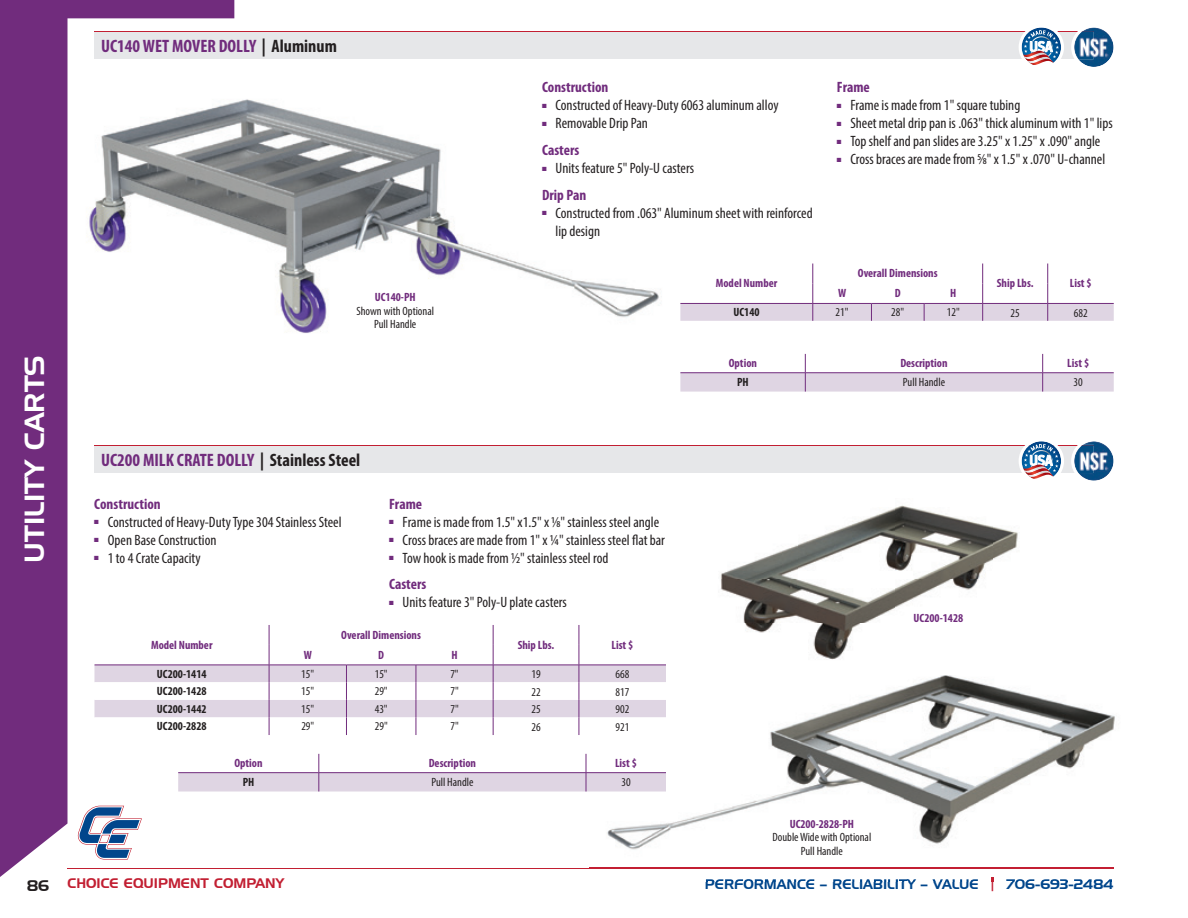
<style>
.page{position:relative;width:1188px;height:918px;background:#fff}
.page>*{position:absolute;margin:0;border:0;box-sizing:border-box;transform-origin:0 0}
.t1{font:27px "Handel Gothic BT";color:#fff}
.t2{font:700 condensed 18px "Myriad Pro";color:#712c7d}
.t3{font:condensed 15px/18px "Myriad Pro";color:#231f20}
.t4{font:700 condensed 15px "Myriad Pro";color:#712c7d}
.t5{font:15px "Handel Gothic BT";color:#231f20}
.t6{font:13.5px "Handel Gothic BT";color:#01468c}
.t7{font:13.5px "Handel Gothic BT";color:#c21f32}
.t8{font:700 condensed 12px "Myriad Pro";color:#712c7d}
.t9{font:condensed 12px/13.5px "Myriad Pro";color:#231f20;text-align:center}
.t10{font:700 condensed 12px "Myriad Pro";color:#231f20}
.s1{color:#231f20}
.s2{color:#c21f32}
</style>
<div class="page">
<hr style="left:68px;top:868px;width:1046px;height:1px;background:#c21f32">
<svg style="left:0;top:0;width:234px;height:877px"></svg>
<img style="left:590px;top:675px;width:525px;height:207px">
<img style="left:706px;top:879px;width:278px;height:3px">
<img style="left:996px;top:879px;width:117px;height:3px">
<img style="left:590px;top:868px;width:524px;height:1px">
<img style="left:720px;top:505px;width:298px;height:155px">
<div style="left:94px;top:31px;width:1000px;height:28px;background:#e6e7e9"></div>
<hr style="left:94px;top:31px;width:1000px;height:1px;background:#c21f32">
<img style="left:1075px;top:32px;width:7px;height:27px">
<svg style="left:1082px;top:28px;width:12px;height:4px"></svg>
<div style="left:1071px;top:24px;width:46px;height:46px;border:3px solid #fff;border-radius:50%"></div>
<div style="left:94px;top:445px;width:1000px;height:28px;background:#e6e7e9"></div>
<hr style="left:94px;top:445px;width:1000px;height:1px;background:#c21f32">
<svg style="left:1075px;top:442px;width:19px;height:14px"></svg>
<div style="left:1071px;top:438px;width:46px;height:46px;border:3px solid #fff;border-radius:50%"></div>
<img style="left:69px;top:82px;width:592px;height:268px">
<svg style="left:1023px;top:28px;width:37px;height:37px"></svg>
<div style="left:1019px;top:24px;width:45px;height:46px;border:3px solid #fff;border-radius:50%"></div>
<svg style="left:1022px;top:442px;width:38px;height:37px"></svg>
<div style="left:1019px;top:438px;width:45px;height:46px;border:3px solid #fff;border-radius:50%"></div>
<svg style="left:680px;top:264px;width:434px;height:57px"></svg>
<hr style="left:983px;top:303px;width:65px;height:1px;background:#712c7d">
<hr style="left:1048px;top:303px;width:66px;height:1px;background:#712c7d">
<svg style="left:680px;top:354px;width:434px;height:38px"></svg>
<svg style="left:178px;top:754px;width:488px;height:38px"></svg>
<svg style="left:94px;top:625px;width:572px;height:110px"></svg>
<hr style="left:493px;top:665px;width:86px;height:1px;background:#712c7d">
<hr style="left:579px;top:665px;width:87px;height:1px;background:#712c7d">
<svg style="left:542px;top:104px;width:4px;height:4px"></svg>
<svg style="left:542px;top:122px;width:4px;height:4px"></svg>
<svg style="left:542px;top:166px;width:4px;height:5px"></svg>
<svg style="left:542px;top:211px;width:4px;height:4px"></svg>
<svg style="left:95px;top:520px;width:4px;height:4px"></svg>
<svg style="left:95px;top:538px;width:4px;height:4px"></svg>
<svg style="left:95px;top:556px;width:4px;height:4px"></svg>
<h1 class="t1" style="left:18px;top:563px;width:209px;rotate:-90deg">UTILITY CARTS</h1>
<p class="t5" style="left:27px;top:877px;width:23px">86</p>
<p class="t2" style="left:101px;top:36px;width:237px">UC140 WET MOVER DOLLY <span class="s1">| Aluminum</span></p>
<p class="t8" style="left:375px;top:291px;width:42px">UC140-PH</p>
<p class="t9" style="left:356px;top:304px;width:79px">Shown with Optional<br>Pull Handle</p>
<p class="t2" style="left:101px;top:450px;width:261px">UC200 MILK CRATE DOLLY <span class="s1">| Stainless Steel</span></p>
<p class="t4" style="left:542px;top:79px;width:68px">Construction</p>
<p class="t3" style="left:556px;top:96px;width:224px">Constructed of Heavy-Duty 6063 aluminum alloy<br>Removable Drip Pan</p>
<p class="t4" style="left:542px;top:142px;width:39px">Casters</p>
<p class="t3" style="left:556px;top:159px;width:140px">Units feature 5" Poly-U casters</p>
<p class="t4" style="left:542px;top:186px;width:46px">Drip Pan</p>
<p class="t3" style="left:556px;top:203px;width:259px">Constructed from .063" Aluminum sheet with reinforced lip design</p>
<p class="t8" style="left:716px;top:277px;width:63px">Model Number</p>
<p class="t4" style="left:837px;top:79px;width:34px">Frame</p>
<p class="t3" style="left:850px;top:96px;width:264px">Frame is made from 1" square tubing<br>Sheet metal drip pan is .063" thick aluminum with 1" lips Top shelf and pan slides are 3.25" x 1.25" x .090" angle Cross braces are made from 5/8" x 1.5" x .070" U-channel</p>
<p class="t8" style="left:858px;top:267px;width:81px">Overall Dimensions</p>
<p class="t8" style="left:838px;top:287px;width:10px">W</p>
<p class="t8" style="left:895px;top:287px;width:7px">D</p>
<p class="t8" style="left:950px;top:287px;width:8px">H</p>
<p class="t8" style="left:997px;top:277px;width:38px">Ship Lbs.</p>
<p class="t8" style="left:1070px;top:277px;width:23px">List $</p>
<p class="t10" style="left:734px;top:305px;width:28px">UC140</p>
<p class="t9" style="left:836px;top:305px;width:14px">21"</p>
<p class="t9" style="left:891px;top:305px;width:14px">28"</p>
<p class="t9" style="left:947px;top:305px;width:14px">12"</p>
<p class="t9" style="left:1011px;top:306px;width:11px">25</p>
<p class="t9" style="left:1074px;top:306px;width:15px">682</p>
<p class="t8" style="left:729px;top:357px;width:30px">Option</p>
<p class="t8" style="left:900px;top:357px;width:49px">Description</p>
<p class="t8" style="left:1067px;top:357px;width:23px">List $</p>
<p class="t10" style="left:737px;top:376px;width:13px">PH</p>
<p class="t9" style="left:903px;top:375px;width:44px">Pull Handle</p>
<p class="t9" style="left:1074px;top:375px;width:11px">30</p>
<p class="t4" style="left:94px;top:495px;width:68px">Construction</p>
<p class="t3" style="left:108px;top:513px;width:235px">Constructed of Heavy-Duty Type 304 Stainless Steel<br>Open Base Construction<br>1 to 4 Crate Capacity</p>
<p class="t4" style="left:389px;top:495px;width:34px">Frame</p>
<p class="t3" style="left:403px;top:513px;width:264px">Frame is made from 1.5" x1.5" x 1/8" stainless steel angle<br>Cross braces are made from 1" x 1/4" stainless steel flat bar<br>Tow hook is made from 1/2" stainless steel rod</p>
<p class="t4" style="left:389px;top:576px;width:39px">Casters</p>
<p class="t3" style="left:403px;top:593px;width:166px">Units feature 3" Poly-U plate casters</p>
<p class="t8" style="left:151px;top:638px;width:63px">Model Number</p>
<p class="t8" style="left:341px;top:628px;width:81px">Overall Dimensions</p>
<p class="t8" style="left:304px;top:648px;width:10px">W</p>
<p class="t8" style="left:378px;top:648px;width:7px">D</p>
<p class="t8" style="left:451px;top:648px;width:8px">H</p>
<p class="t8" style="left:518px;top:638px;width:38px">Ship Lbs.</p>
<p class="t8" style="left:612px;top:638px;width:23px">List $</p>
<p class="t10" style="left:157px;top:667px;width:51px">UC200-1414</p>
<p class="t9" style="left:301px;top:667px;width:14px">15"</p>
<p class="t9" style="left:375px;top:667px;width:14px">15"</p>
<p class="t9" style="left:450px;top:667px;width:10px">7"</p>
<p class="t9" style="left:531px;top:667px;width:11px">19</p>
<p class="t9" style="left:616px;top:667px;width:15px">668</p>
<p class="t10" style="left:157px;top:684px;width:51px">UC200-1428</p>
<p class="t9" style="left:301px;top:684px;width:14px">15"</p>
<p class="t9" style="left:375px;top:684px;width:14px">29"</p>
<p class="t9" style="left:450px;top:684px;width:10px">7"</p>
<p class="t9" style="left:531px;top:685px;width:11px">22</p>
<p class="t9" style="left:616px;top:685px;width:15px">817</p>
<p class="t10" style="left:157px;top:702px;width:51px">UC200-1442</p>
<p class="t9" style="left:301px;top:702px;width:14px">15"</p>
<p class="t9" style="left:375px;top:702px;width:14px">43"</p>
<p class="t9" style="left:450px;top:702px;width:10px">7"</p>
<p class="t9" style="left:531px;top:702px;width:11px">25</p>
<p class="t9" style="left:616px;top:702px;width:15px">902</p>
<p class="t10" style="left:157px;top:720px;width:51px">UC200-2828</p>
<p class="t9" style="left:301px;top:719px;width:14px">29"</p>
<p class="t9" style="left:375px;top:719px;width:14px">29"</p>
<p class="t9" style="left:450px;top:719px;width:10px">7"</p>
<p class="t9" style="left:531px;top:720px;width:11px">26</p>
<p class="t9" style="left:616px;top:720px;width:15px">921</p>
<p class="t8" style="left:234px;top:757px;width:30px">Option</p>
<p class="t8" style="left:429px;top:757px;width:49px">Description</p>
<p class="t8" style="left:615px;top:757px;width:23px">List $</p>
<p class="t10" style="left:243px;top:775px;width:13px">PH</p>
<p class="t9" style="left:431px;top:775px;width:44px">Pull Handle</p>
<p class="t9" style="left:621px;top:775px;width:11px">30</p>
<p class="t8" style="left:914px;top:611px;width:51px">UC200-1428</p>
<p class="t8" style="left:790px;top:817px;width:66px">UC200-2828-PH</p>
<p class="t9" style="left:772px;top:830px;width:100px">Double Wide with Optional<br>Pull Handle</p>
<p class="t7" style="left:67px;top:875px;width:218px">CHOICE EQUIPMENT COMPANY</p>
<p class="t6" style="left:705px;top:876px;width:410px">PERFORMANCE – RELIABILITY – VALUE <span class="s2">|</span> 706-693-2484</p>
</div>
